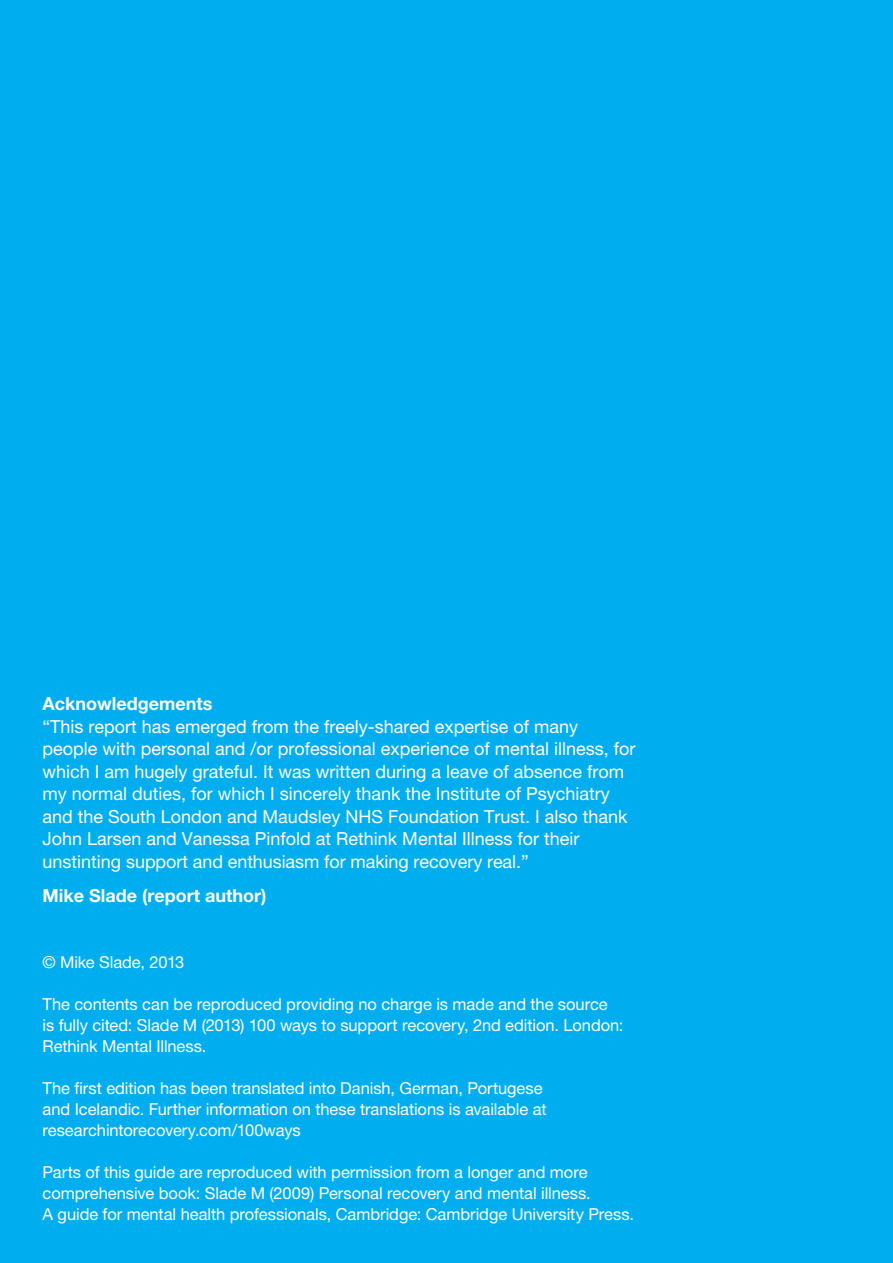
<style>
.page{position:relative;width:893px;height:1263px;background:#00aeef}
.page>*{position:absolute;margin:0;border:0;box-sizing:border-box;transform-origin:0 0}
.t1{font:18px/22.5px "Helvetica Neue LT Pro";color:#fff}
.t2{font:700 18px "Helvetica Neue LT Pro";color:#fff}
.t3{font:16.5px/21px "Helvetica Neue LT Pro";letter-spacing:-.005em;color:#fff}
</style>
<div class="page">
<p class="t2" style="left:43px;top:693px;width:171px">Acknowledgements</p>
<p class="t1" style="left:43px;top:715px;width:595px">“This report has emerged from the freely-shared expertise of many people with personal and /or professional experience of mental illness, for which I am hugely grateful. It was written during a leave of absence from my normal duties, for which I sincerely thank the Institute of Psychiatry and the South London and Maudsley NHS Foundation Trust. I also thank John Larsen and Vanessa Pinfold at Rethink Mental Illness for their unstinting support and enthusiasm for making recovery real.”</p>
<p class="t2" style="left:43px;top:885px;width:225px">Mike Slade (report author)</p>
<p class="t3" style="left:43px;top:952px;width:143px">© Mike Slade, 2013</p>
<p class="t3" style="left:43px;top:994px;width:582px">The contents can be reproduced providing no charge is made and the source is fully cited: Slade M (2013) 100 ways to support recovery, 2nd edition. London:<br>Rethink Mental Illness.</p>
<p class="t3" style="left:43px;top:1078px;width:506px">The first edition has been translated into Danish, German, Portugese and Icelandic. Further information on these translations is available at researchintorecovery.com/100ways</p>
<p class="t3" style="left:43px;top:1162px;width:593px">Parts of this guide are reproduced with permission from a longer and more comprehensive book: Slade M (2009) Personal recovery and mental illness.<br>A guide for mental health professionals, Cambridge: Cambridge University Press.</p>
</div>
